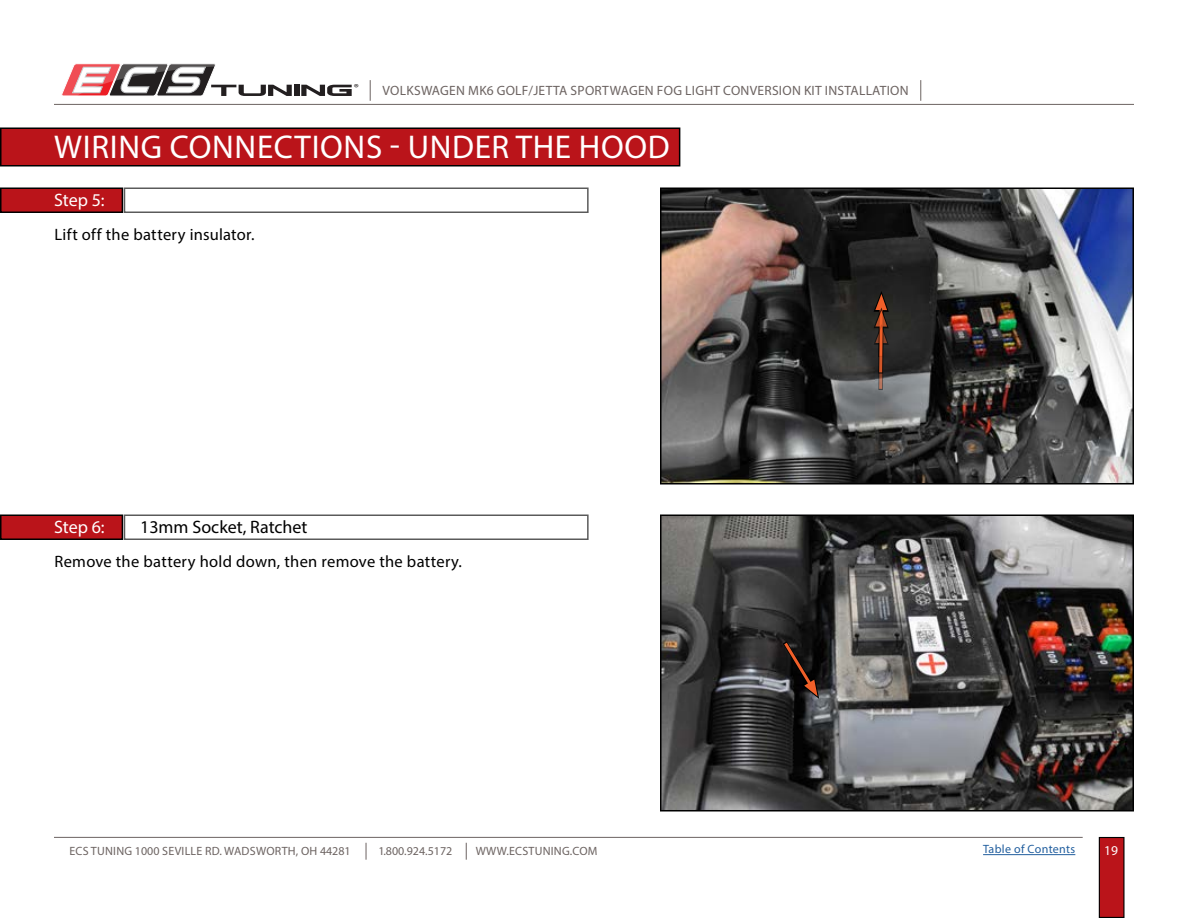
<style>
.page{position:relative;width:1188px;height:918px;background:#fff}
.page>*{position:absolute;margin:0;border:0;box-sizing:border-box;transform-origin:0 0}
.t1{font:33px "Myriad Pro";letter-spacing:.02em;color:#fff}
.t2{font:18px "Myriad Pro";color:#000}
.t3{font:18px "Myriad Pro";letter-spacing:-.005em;color:#fff}
.t4{font:16.5px "Myriad Pro";letter-spacing:.02em;color:#000}
.t5{font:13.5px "Myriad Pro";letter-spacing:.02em;color:#6c6361}
.t6{font:13.5px "Myriad Pro";color:#fff}
.t7{font:12px "Myriad Pro";letter-spacing:.02em;color:#6c6361}
.t8{font:12px "Myriad Pro";letter-spacing:.025em;color:#215e9e}
.t9{font:12px "Myriad Pro";color:#6c6361}
.t10{font:10.2px "Myriad";color:#231f20;scale:1.19 1}
</style>
<div class="page">
<div style="left:1099px;top:838px;width:25px;height:79px;background:#ba141a"></div>
<div style="left:1099px;top:837px;width:26px;height:81px;border:1px solid #000"></div>
<hr style="left:54px;top:837px;width:1029px;height:1px;background:#6c6361">
<svg style="left:366px;top:843px;width:1px;height:17px"></svg>
<svg style="left:466px;top:843px;width:1px;height:17px"></svg>
<hr style="left:54px;top:104px;width:1080px;height:1px;background:#6c6361">
<svg style="left:370px;top:80px;width:1px;height:21px"></svg>
<svg style="left:920px;top:80px;width:1px;height:21px"></svg>
<svg style="left:301px;top:85px;width:51px;height:11px"></svg>
<div style="left:294px;top:85px;width:5px;height:11px;background:#231f20"></div>
<svg style="left:61px;top:63px;width:231px;height:33px"></svg>
<hr style="left:983px;top:854px;width:92px;height:1px;background:#215e9e">
<img style="left:663px;top:191px;width:468px;height:290px">
<div style="left:660px;top:188px;width:474px;height:296px;border:2px solid #000"></div>
<div style="left:1px;top:188px;width:121px;height:24px;background:#ba141a"></div>
<div style="left:0;top:188px;width:123px;height:25px;border:2px solid #000"></div>
<div style="left:1px;top:515px;width:121px;height:24px;background:#ba141a"></div>
<div style="left:0;top:514px;width:123px;height:26px;border:2px solid #000"></div>
<img style="left:663px;top:517px;width:468px;height:292px">
<div style="left:660px;top:514px;width:474px;height:298px;border:2px solid #000"></div>
<svg style="left:874px;top:291px;width:15px;height:104px;background:#5b3c30"></svg>
<svg style="left:779px;top:636px;width:40px;height:63px;background:#2e211d"></svg>
<div style="left:1px;top:128px;width:679px;height:38px;background:#ba141a"></div>
<div style="left:0;top:128px;width:680px;height:38px;border:2px solid #000"></div>
<p class="t10" style="left:354px;top:81px;width:6px">®</p>
<p class="t5" style="left:383px;top:82px;width:528px">VOLKSWAGEN MK6 GOLF/JETTA SPORTWAGEN FOG LIGHT CONVERSION KIT INSTALLATION</p>
<h1 class="t1" style="left:54px;top:127px;width:617px">WIRING CONNECTIONS - UNDER THE HOOD</h1>
<p class="t3" style="left:54px;top:188px;width:52px">Step 5:</p>
<p class="t4" style="left:55px;top:225px;width:202px">Lift off the battery insulator.</p>
<p class="t3" style="left:54px;top:515px;width:52px">Step 6:</p>
<p class="t2" style="left:140px;top:515px;width:169px">13mm Socket, Ratchet</p>
<p class="t4" style="left:55px;top:552px;width:409px">Remove the battery hold down, then remove the battery.</p>
<p class="t8" style="left:983px;top:842px;width:94px">Table of Contents</p>
<p class="t7" style="left:69px;top:844px;width:283px">ECS TUNING 1000 SEVILLE RD. WADSWORTH, OH 44281</p>
<p class="t9" style="left:378px;top:844px;width:75px">1.800.924.5172</p>
<p class="t7" style="left:476px;top:844px;width:123px">WWW.ECSTUNING.COM</p>
<p class="t6" style="left:1104px;top:842px;width:15px">19</p>
</div>
